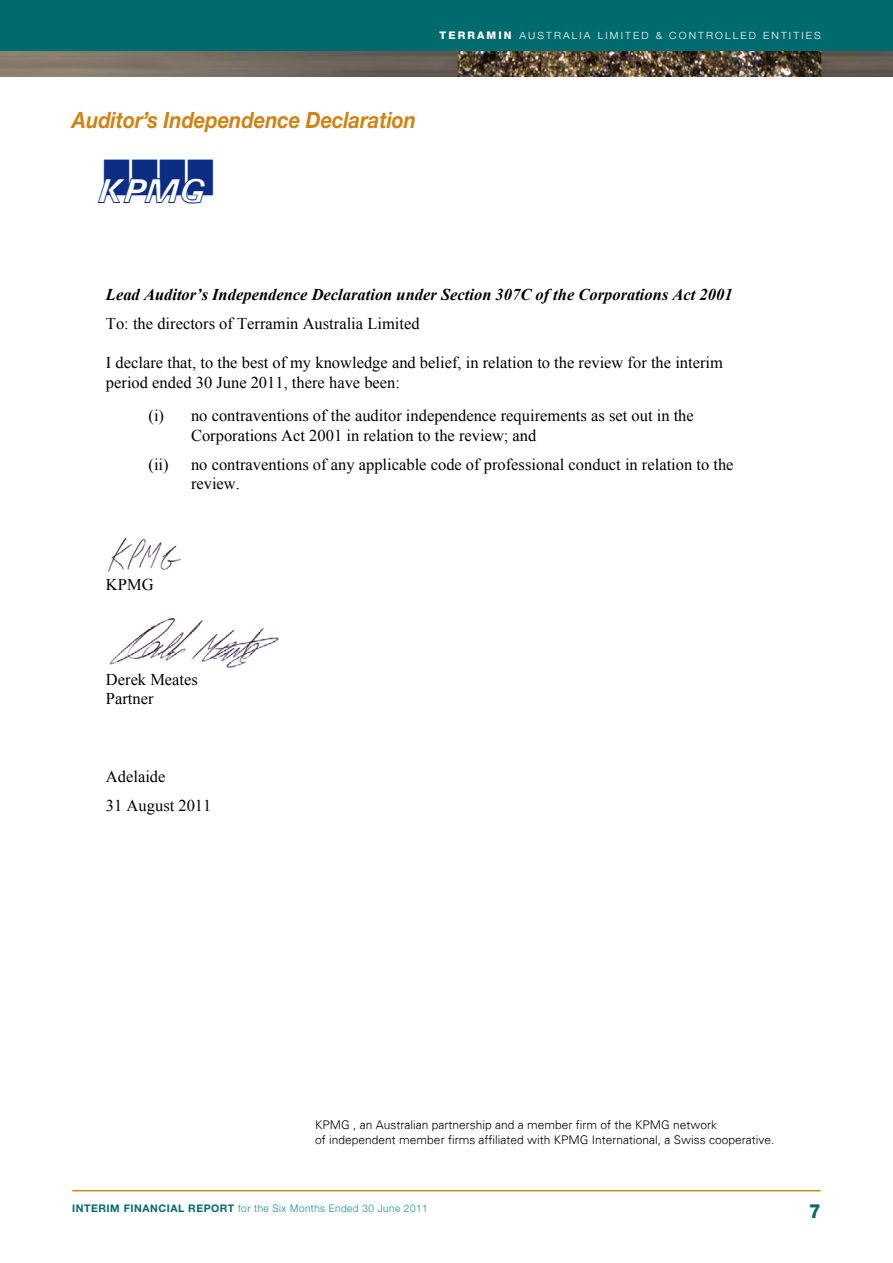
<style>
.page{position:relative;width:893px;height:1263px;background:#fff}
.page>*{position:absolute;margin:0;border:0;box-sizing:border-box;transform-origin:0 0}
.t1{font:33px "KPMG Logo";color:#0c2d84}
.t2{font:italic 700 22.5px "Helvetica Neue";letter-spacing:-.005em;color:#d08315;scale:.9 1}
.t3{font:800 19.5px "Helvetica Neue";color:#006b6e;scale:.95 1}
.t4{font:16.5px/19.5px "Times New Roman";color:#000}
.t5{font:italic 700 16.5px "Times New Roman";color:#000}
.t6{font:300 12px/14.5px "Univers 45";color:#000}
.t7{font:300 10.5px "Helvetica Neue";letter-spacing:.05em;color:#148b90;scale:.95 1}
.t8{font:300 10.05px "Helvetica Neue";letter-spacing:.2em;color:#fff;scale:1.05 1}
.s1{font-weight:800;font-size:10.5px}
.s2{font-weight:700;color:#006b6e}
</style>
<div class="page">
<div style="left:0;top:0;width:893px;height:55px;background:#006b6e"></div>
<hr style="left:72px;top:1190px;width:749px;height:1px;background:#d08315">
<img style="left:0;top:51px;width:893px;height:26px">
<img style="left:108px;top:537px;width:73px;height:35px">
<img style="left:109px;top:618px;width:170px;height:50px">
<p class="t8" style="left:440px;top:29px;width:93px"><span class="s1">TERRAMIN</span> AUSTRALIA</p>
<p class="t8" style="left:598px;top:29px;width:8px">LIMITED</p>
<p class="t8" style="left:656px;top:29px;width:40px">&amp; CONTR</p>
<p class="t8" style="left:715px;top:29px;width:18px">OLLED</p>
<p class="t8" style="left:763px;top:29px;width:16px">ENTITIES</p>
<h2 class="t2" style="left:72px;top:106px;width:384px">Auditor’s Independence Declaration</h2>
<h1 class="t1" style="left:104px;top:172px;width:111px">ABCD</h1>
<p class="t5" style="left:106px;top:283px;width:628px">Lead Auditor’s Independence Declaration under Section 307C of the Corporations Act 2001</p>
<p class="t4" style="left:106px;top:314px;width:315px">To: the directors of Terramin Australia Limited</p>
<p class="t4" style="left:106px;top:353px;width:618px">I declare that, to the best of my knowledge and belief, in relation to the review for the interim period ended 30 June 2011, there have been:</p>
<p class="t4" style="left:191px;top:406px;width:504px;text-indent:-42px">(i) no contraventions of the auditor independence requirements as set out in the<br>Corporations Act 2001 in relation to the review; and</p>
<p class="t4" style="left:191px;top:454px;width:544px;text-indent:-42px">(ii) no contraventions of any applicable code of professional conduct in relation to the review.</p>
<p class="t4" style="left:187px;top:320px;width:50px">review.</p>
<p class="t4" style="left:106px;top:575px;width:49px">KPMG</p>
<p class="t4" style="left:106px;top:669px;width:94px">Derek Meates<br>Partner</p>
<p class="t4" style="left:106px;top:762px;width:107px;line-height:29.1px">Adelaide<br>31 August 2011</p>
<p class="t6" style="left:315px;top:1118px;width:461px">KPMG , an Australian partnership and a member firm of the KPMG network<br>of independent member firms affiliated with KPMG International, a Swiss cooperative.</p>
<p class="t7" style="left:72px;top:1201px;width:376px"><span class="s2">INTERIM FINANCIAL REPORT</span> FOR THE SIX MONTHS ENDED 30 JUNE 2011</p>
<p class="t3" style="left:809px;top:1200px;width:14px">7</p>
</div>
